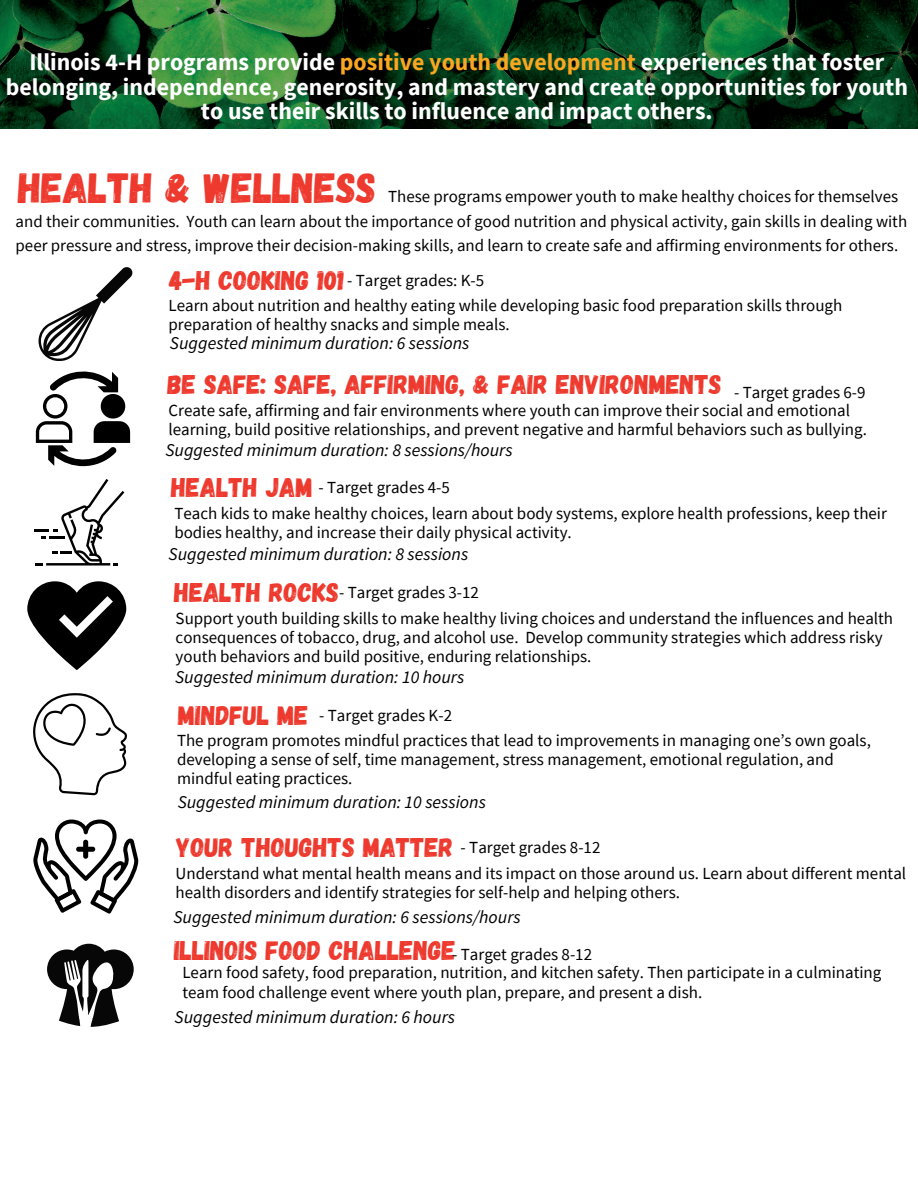
<style>
.page{position:relative;width:918px;height:1188px;background:#fff}
.page>*{position:absolute;margin:0;border:0;box-sizing:border-box;transform-origin:0 0}
.t1{font:42.15px "Gagalin";color:#ee3a2e}
.t2{font:27px "Gagalin";color:#ee3a2e}
.t3{font:700 23.85px/24.8px "Source Sans Pro";color:#fff;text-align:center}
.t4{font:italic 18px "Source Sans Pro";color:#000}
.t5{font:16.95px/19.2px "Source Sans Pro";color:#000}
.s1{color:#f9a620}
.s2{font-family:"Gagalin";font-size:27px;color:#ee3a2e}
.s3{font-family:"Source Sans Pro";font-size:16.95px;color:#000}
</style>
<div class="page">
<img style="left:0;top:0;width:918px;height:128px">
<svg style="left:39px;top:267px;width:94px;height:94px"></svg>
<svg style="left:36px;top:371px;width:94px;height:95px"></svg>
<svg style="left:35px;top:479px;width:89px;height:87px"></svg>
<svg style="left:33px;top:820px;width:106px;height:94px"></svg>
<svg style="left:27px;top:581px;width:99px;height:89px"></svg>
<svg style="left:33px;top:693px;width:94px;height:102px"></svg>
<svg style="left:47px;top:944px;width:87px;height:83px"></svg>
<h3 class="t3" style="left:6px;top:49px;width:904px">Illinois 4-H programs provide <span class="s1">positive youth development</span> experiences that foster belonging, independence, generosity, and mastery and create opportunities for youth to use their skills to influence and impact others.</h3>
<h1 class="t1" style="left:18px;top:160px;width:360px">HEALTH &amp; WELLNESS</h1>
<p class="t5" style="left:16px;top:209px;width:893px;line-height:23.5px">and their communities. Youth can learn about the importance of good nutrition and physical activity, gain skills in dealing with peer pressure and stress, improve their decision-making skills, and learn to create safe and affirming environments for others.</p>
<p class="t5" style="left:388px;top:187px;width:512px">These programs empower youth to make healthy choices for themselves</p>
<p class="t5" style="left:169px;top:268px;width:675px;line-height:24.5px"><span class="s2">4-H COOKING 101</span> - Target grades: K-5<br>Learn about nutrition and healthy eating while developing basic food preparation skills through</p>
<p class="t5" style="left:169px;top:314px;width:343px">preparation of healthy snacks and simple meals.</p>
<p class="t4" style="left:170px;top:331px;width:301px">Suggested minimum duration: 6 sessions</p>
<h2 class="t2" style="left:168px;top:366px;width:556px">BE SAFE: SAFE, AFFIRMING, &amp; FAIR ENVIRONMENTS</h2>
<p class="t5" style="left:169px;top:382px;width:700px;line-height:18.8px;text-indent:566px">- Target grades 6-9<br>Create safe, affirming and fair environments where youth can improve their social and emotional learning, build positive relationships, and prevent negative and harmful behaviors such as bullying.</p>
<p class="t4" style="left:165px;top:438px;width:349px">Suggested minimum duration: 8 sessions/hours</p>
<h2 class="t2" style="left:171px;top:470px;width:143px">HEALTH JAM</h2>
<p class="t5" style="left:319px;top:477px;width:133px">- Target grades 4-5</p>
<p class="t5" style="left:174px;top:503px;width:714px">Teach kids to make healthy choices, learn about body systems, explore health professions, keep their bodies healthy, and increase their daily physical activity.</p>
<p class="t4" style="left:169px;top:542px;width:301px">Suggested minimum duration: 8 sessions</p>
<h2 class="t2" style="left:174px;top:575px;width:166px">HEALTH ROCKS</h2>
<p class="t5" style="left:339px;top:582px;width:141px">- Target grades 3-12</p>
<p class="t5" style="left:176px;top:609px;width:719px">Support youth building skills to make healthy living choices and understand the influences and health consequences of tobacco, drug, and alcohol use. Develop community strategies which address risky youth behaviors and build positive, enduring relationships.</p>
<p class="t4" style="left:175px;top:665px;width:291px">Suggested minimum duration: 10 hours</p>
<h2 class="t2" style="left:178px;top:697px;width:132px">MINDFUL ME</h2>
<p class="t5" style="left:177px;top:703px;width:695px;line-height:24.6px;text-indent:142px">- Target grades K-2<br>The program promotes mindful practices that lead to improvements in managing one’s own goals,</p>
<p class="t5" style="left:177px;top:750px;width:658px">developing a sense of self, time management, stress management, emotional regulation, and mindful eating practices.</p>
<p class="t4" style="left:178px;top:790px;width:310px">Suggested minimum duration: 10 sessions</p>
<h2 class="t2" style="left:176px;top:830px;width:279px">YOUR THOUGHTS MATTER</h2>
<p class="t5" style="left:461px;top:837px;width:141px">- Target grades 8-12</p>
<p class="t5" style="left:176px;top:863px;width:732px">Understand what mental health means and its impact on those around us. Learn about different mental health disorders and identify strategies for self-help and helping others.</p>
<p class="t4" style="left:174px;top:905px;width:349px">Suggested minimum duration: 6 sessions/hours</p>
<h2 class="t2" style="left:174px;top:933px;width:420px">ILLINOIS FOOD CHALLENGE<span class="s3">- Target grades 8-12</span></h2>
<p class="t5" style="left:182px;top:963px;width:701px">Learn food safety, food preparation, nutrition, and kitchen safety. Then participate in a culminating team food challenge event where youth plan, prepare, and present a dish.</p>
<p class="t4" style="left:175px;top:1005px;width:282px">Suggested minimum duration: 6 hours</p>
</div>
